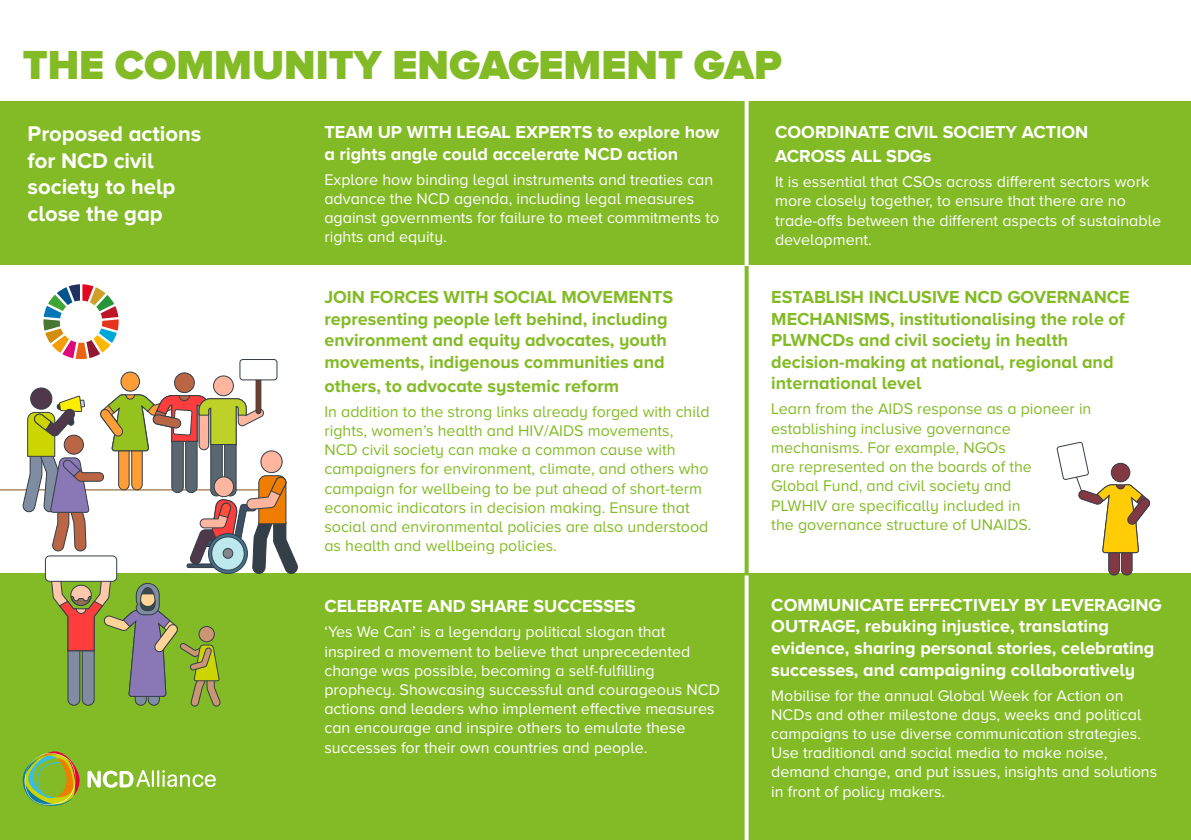
<style>
.page{position:relative;width:1191px;height:840px;background:#fff}
.page>*{position:absolute;margin:0;border:0;box-sizing:border-box;transform-origin:0 0}
.t1{font:900 42px "Proxima Nova A";color:#83bb26}
.t2{font:700 22px/26.4px "Proxima Nova A";color:#fff}
.t3{font:700 18px/21.6px "Proxima Nova A";color:#83bb26}
.t4{font:700 18px/21.6px "Proxima Nova A";color:#fff}
.t5{font:16px/19.2px "Proxima Nova A";color:#fff}
.t6{font:16px/19.2px "Proxima Nova A";color:#83bb26}
</style>
<div class="page">
<div style="left:121px;top:372px;width:18px;height:19px;background:#ff9e36;border-radius:50%"></div>
<div style="left:120px;top:371px;width:20px;height:20px;border:1px solid #333e47;border-radius:50%"></div>
<hr style="left:0;top:489px;width:281px;height:1px;background:#804e12">
<svg style="left:744px;top:265px;width:4px;height:308px"></svg>
<div style="left:0;top:101px;width:1191px;height:164px;background:#83bb26"></div>
<svg style="left:744px;top:101px;width:4px;height:164px"></svg>
<div style="left:0;top:573px;width:1191px;height:266px;background:#83bb26"></div>
<svg style="left:744px;top:575px;width:4px;height:264px"></svg>
<div style="left:175px;top:372px;width:19px;height:20px;background:#ba6645;border-radius:50%"></div>
<div style="left:174px;top:372px;width:21px;height:21px;border:1px solid #333e47;border-radius:50%"></div>
<div style="left:213px;top:376px;width:20px;height:19px;background:#ffb59e;border-radius:50%"></div>
<div style="left:213px;top:375px;width:21px;height:21px;border:1px solid #333e47;border-radius:50%"></div>
<div style="left:256px;top:375px;width:5px;height:39px;border:1px solid #333e47;border-radius:2px"></div>
<div style="left:240px;top:359px;width:37px;height:20px;background:#fff;border-radius:3px"></div>
<div style="left:239px;top:359px;width:38px;height:21px;border:1px solid #333e47;border-radius:3px"></div>
<svg style="left:43px;top:284px;width:76px;height:75px"></svg>
<div style="left:1108px;top:522px;width:11px;height:52px;background:#813943;border-radius:5px"></div>
<div style="left:1108px;top:521px;width:11px;height:54px;border:1px solid #333e47;border-radius:5px"></div>
<div style="left:1121px;top:522px;width:11px;height:52px;background:#813943;border-radius:5px"></div>
<div style="left:1121px;top:521px;width:11px;height:54px;border:1px solid #333e47;border-radius:5px"></div>
<svg style="left:1056px;top:441px;width:94px;height:112px"></svg>
<svg style="left:22px;top:751px;width:58px;height:54px"></svg>
<svg style="left:87px;top:770px;width:129px;height:17px"></svg>
<svg style="left:23px;top:384px;width:275px;height:322px"></svg>
<h1 class="t1" style="left:23px;top:40px;width:760px">THE COMMUNITY ENGAGEMENT GAP</h1>
<h2 class="t2" style="left:28px;top:120px;width:175px">Proposed actions for NCD civil society to help close the gap</h2>
<p class="t4" style="left:324px;top:121px;width:396px">TEAM UP WITH LEGAL EXPERTS to explore how a rights angle could accelerate NCD action</p>
<p class="t5" style="left:324px;top:169px;width:396px">Explore how binding legal instruments and treaties can advance the NCD agenda, including legal measures against governments for failure to meet commitments to rights and equity.</p>
<p class="t3" style="left:324px;top:286px;width:350px">JOIN FORCES WITH SOCIAL MOVEMENTS representing people left behind, including environment and equity advocates, youth movements, indigenous communities and</p>
<p class="t3" style="left:324px;top:374px;width:296px">others, to advocate systemic reform</p>
<p class="t6" style="left:324px;top:401px;width:386px">In addition to the strong links already forged with child rights, women’s health and HIV/AIDS movements, NCD civil society can make a common cause with campaigners for environment, climate, and others who campaign for wellbeing to be put ahead of short-term economic indicators in decision making. Ensure that social and environmental policies are also understood as health and wellbeing policies.</p>
<p class="t4" style="left:324px;top:595px;width:312px">CELEBRATE AND SHARE SUCCESSES</p>
<p class="t5" style="left:324px;top:621px;width:397px">‘Yes We Can’ is a legendary political slogan that inspired a movement to believe that unprecedented change was possible, becoming a self-fulfilling prophecy. Showcasing successful and courageous NCD actions and leaders who implement effective measures can encourage and inspire others to emulate these successes for their own countries and people.</p>
<p class="t4" style="left:775px;top:120px;width:315px;line-height:24px">COORDINATE CIVIL SOCIETY ACTION<br>ACROSS ALL SDGs</p>
<p class="t5" style="left:775px;top:172px;width:387px">It is essential that CSOs across different sectors work more closely together, to ensure that there are no trade-offs between the different aspects of sustainable development.</p>
<p class="t3" style="left:771px;top:286px;width:360px">ESTABLISH INCLUSIVE NCD GOVERNANCE MECHANISMS, institutionalising the role of PLWNCDs and civil society in health decision-making at national, regional and international level</p>
<p class="t6" style="left:771px;top:399px;width:322px">Learn from the AIDS response as a pioneer in establishing inclusive governance mechanisms. For example, NGOs<br>are represented on the boards of the<br>Global Fund, and civil society and<br>PLWHIV are specifically included in<br>the governance structure of UNAIDS.</p>
<p class="t4" style="left:771px;top:593px;width:392px">COMMUNICATE EFFECTIVELY BY LEVERAGING OUTRAGE, rebuking injustice, translating evidence, sharing personal stories, celebrating successes, and campaigning collaboratively</p>
<p class="t5" style="left:771px;top:685px;width:387px">Mobilise for the annual Global Week for Action on NCDs and other milestone days, weeks and political campaigns to use diverse communication strategies.<br>Use traditional and social media to make noise, demand change, and put issues, insights and solutions in front of policy makers.</p>
</div>
